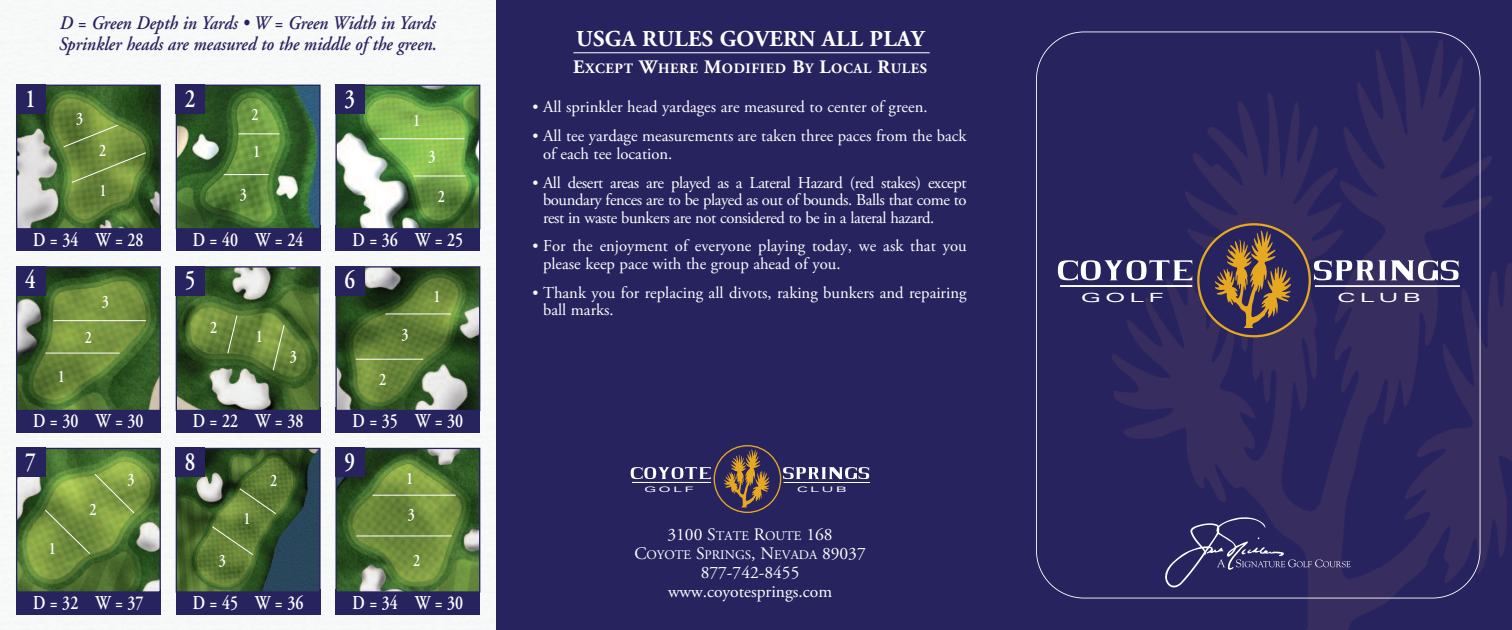
<style>
.page{position:relative;width:1512px;height:630px;background:#fff}
.page>*{position:absolute;margin:0;border:0;box-sizing:border-box;transform-origin:0 0}
.t1{font:600 26.25px "Adobe Garamond";color:#fff;scale:.8 1}
.t2{font:700 22.75px "Adobe Garamond Pro";letter-spacing:.01em;color:#fff}
.t3{font:600 19.6px "Adobe Garamond";color:#fff;scale:.8 1}
.t4{font:italic 600 19.25px/21px "Adobe Garamond";color:#27235f;scale:.9 1}
.t5{font:17.5px/19.2px "Adobe Garamond Pro";color:#fff;text-align:center}
.t6{font:600 17.5px/36.4px "Adobe Garamond";color:#fff;scale:.8 1}
.t7{font:16.62px/17.5px "Adobe Garamond Pro";color:#fff}
.t8{font:700 14.35px "Adobe Garamond Pro";letter-spacing:.04em;color:#fff}
.t9{font:13.65px "Univers Roman Ext DTC";letter-spacing:.2em;color:#fff;scale:1.75 1}
.t10{font:13.12px "Adobe Garamond Pro";color:#fff}
.t11{font:8.05px "Univers Roman Ext DTC";letter-spacing:.2em;color:#fff;scale:1.75 1}
.s1{font-size:19.07px}
.s2{font-size:15.75px}
.s3{font-size:13.12px}
.s4{font-size:17.5px}
</style>
<div class="page">
<img style="left:1px;top:1px;width:495px;height:629px">
<div style="left:176px;top:226px;width:145px;height:25px;background:#27235f"></div>
<img style="left:178px;top:87px;width:141px;height:140px">
<div style="left:176px;top:85px;width:145px;height:144px;border:1px solid #27235f"></div>
<div style="left:176px;top:85px;width:29px;height:29px;background:#27235f"></div>
<div style="left:496px;top:0;width:1016px;height:630px;background:#27235f"></div>
<img style="left:1109px;top:33px;width:403px;height:597px">
<div style="left:1036px;top:32px;width:445px;height:567px;border:2px solid #fff;border-radius:48px"></div>
<hr style="left:1060px;top:285px;width:132px;height:2px;background:#fff">
<svg style="left:1058px;top:260px;width:134px;height:20px"></svg>
<hr style="left:1315px;top:285px;width:145px;height:2px;background:#fff">
<svg style="left:1314px;top:260px;width:145px;height:20px"></svg>
<div style="left:1198px;top:224px;width:112px;height:112px;background:#27235f;border-radius:50%"></div>
<div style="left:1197px;top:223px;width:114px;height:114px;border:2px solid #e6a721;border-radius:50%"></div>
<svg style="left:1214px;top:229px;width:78px;height:99px"></svg>
<hr style="left:573px;top:52px;width:357px;height:1px;background:#fff">
<hr style="left:632px;top:482px;width:79px;height:1px;background:#fff">
<svg style="left:631px;top:467px;width:80px;height:12px"></svg>
<hr style="left:784px;top:482px;width:86px;height:1px;background:#fff">
<svg style="left:783px;top:467px;width:86px;height:12px"></svg>
<svg style="left:714px;top:446px;width:67px;height:66px"></svg>
<div style="left:714px;top:445px;width:67px;height:68px;border:1px solid #e6a721;border-radius:50%"></div>
<svg style="left:724px;top:448px;width:46px;height:59px"></svg>
<div style="left:16px;top:226px;width:145px;height:25px;background:#27235f"></div>
<img style="left:18px;top:87px;width:141px;height:140px">
<div style="left:16px;top:85px;width:145px;height:144px;border:1px solid #27235f"></div>
<div style="left:16px;top:85px;width:29px;height:29px;background:#27235f"></div>
<div style="left:335px;top:226px;width:145px;height:25px;background:#27235f"></div>
<img style="left:337px;top:87px;width:141px;height:140px">
<div style="left:335px;top:85px;width:145px;height:144px;border:1px solid #27235f"></div>
<div style="left:335px;top:85px;width:30px;height:29px;background:#27235f"></div>
<div style="left:176px;top:407px;width:145px;height:26px;background:#27235f"></div>
<img style="left:178px;top:268px;width:141px;height:141px">
<div style="left:176px;top:266px;width:145px;height:145px;border:1px solid #27235f"></div>
<div style="left:176px;top:266px;width:29px;height:30px;background:#27235f"></div>
<div style="left:16px;top:407px;width:145px;height:26px;background:#27235f"></div>
<img style="left:18px;top:268px;width:141px;height:141px">
<div style="left:16px;top:266px;width:145px;height:145px;border:1px solid #27235f"></div>
<div style="left:16px;top:266px;width:29px;height:30px;background:#27235f"></div>
<div style="left:335px;top:407px;width:145px;height:26px;background:#27235f"></div>
<img style="left:337px;top:268px;width:141px;height:141px">
<div style="left:335px;top:266px;width:145px;height:145px;border:1px solid #27235f"></div>
<div style="left:335px;top:266px;width:30px;height:30px;background:#27235f"></div>
<div style="left:176px;top:589px;width:145px;height:26px;background:#27235f"></div>
<img style="left:178px;top:450px;width:141px;height:141px">
<div style="left:176px;top:448px;width:145px;height:145px;border:1px solid #27235f"></div>
<div style="left:176px;top:448px;width:29px;height:29px;background:#27235f"></div>
<div style="left:16px;top:589px;width:145px;height:26px;background:#27235f"></div>
<img style="left:18px;top:450px;width:141px;height:141px">
<div style="left:16px;top:448px;width:145px;height:145px;border:1px solid #27235f"></div>
<div style="left:16px;top:448px;width:29px;height:29px;background:#27235f"></div>
<div style="left:335px;top:589px;width:145px;height:26px;background:#27235f"></div>
<img style="left:337px;top:450px;width:141px;height:141px">
<div style="left:335px;top:448px;width:145px;height:145px;border:1px solid #27235f"></div>
<div style="left:335px;top:448px;width:30px;height:29px;background:#27235f"></div>
<svg style="left:63px;top:124px;width:84px;height:59px"></svg>
<hr style="left:238px;top:134px;width:42px;height:1px;background:#fff">
<hr style="left:224px;top:174px;width:45px;height:1px;background:#fff">
<hr style="left:379px;top:138px;width:86px;height:1px;background:#fff">
<hr style="left:414px;top:176px;width:52px;height:1px;background:#fff">
<hr style="left:53px;top:320px;width:93px;height:1px;background:#fff">
<hr style="left:45px;top:353px;width:75px;height:1px;background:#fff">
<svg style="left:227px;top:315px;width:11px;height:39px"></svg>
<svg style="left:272px;top:324px;width:13px;height:47px"></svg>
<hr style="left:385px;top:314px;width:66px;height:1px;background:#fff">
<hr style="left:356px;top:359px;width:67px;height:1px;background:#fff">
<svg style="left:44px;top:473px;width:91px;height:82px"></svg>
<svg style="left:239px;top:488px;width:38px;height:27px"></svg>
<svg style="left:212px;top:526px;width:42px;height:30px"></svg>
<hr style="left:372px;top:495px;width:84px;height:1px;background:#fff">
<hr style="left:356px;top:536px;width:96px;height:1px;background:#fff">
<svg style="left:1165px;top:517px;width:186px;height:70px"></svg>
<h1 class="t1" style="left:25px;top:88px;width:15px">1</h1>
<p class="t4" style="left:59px;top:14px;width:422px">D = Green Depth in Yards • W = Green Width in Yards<br>Sprinkler heads are measured to the middle of the green.</p>
<h1 class="t1" style="left:185px;top:88px;width:15px">2</h1>
<h1 class="t1" style="left:345px;top:88px;width:15px">3</h1>
<p class="t6" style="left:251px;top:98px;width:13px">2<br>1</p>
<p class="t6" style="left:76px;top:102px;width:10px">3</p>
<p class="t6" style="left:413px;top:104px;width:10px">1</p>
<p class="t6" style="left:99px;top:134px;width:10px">2</p>
<p class="t6" style="left:100px;top:174px;width:10px">1</p>
<p class="t6" style="left:428px;top:140px;width:10px">3</p>
<p class="t6" style="left:240px;top:178px;width:10px">3</p>
<p class="t6" style="left:438px;top:180px;width:10px">2</p>
<p class="t3" style="left:33px;top:232px;width:140px">D=34 W=28</p>
<p class="t3" style="left:193px;top:232px;width:140px">D=40 W=24</p>
<p class="t3" style="left:353px;top:232px;width:140px">D=36 W=25</p>
<h1 class="t1" style="left:25px;top:269px;width:15px">4</h1>
<p class="t6" style="left:102px;top:285px;width:10px">3</p>
<h1 class="t1" style="left:185px;top:269px;width:15px">5</h1>
<h1 class="t1" style="left:345px;top:269px;width:15px">6</h1>
<p class="t6" style="left:433px;top:280px;width:10px">1</p>
<p class="t6" style="left:85px;top:320px;width:10px">2</p>
<p class="t6" style="left:210px;top:311px;width:10px">2</p>
<p class="t6" style="left:256px;top:320px;width:10px">1</p>
<p class="t6" style="left:402px;top:318px;width:10px">3</p>
<p class="t6" style="left:290px;top:340px;width:10px">3</p>
<p class="t6" style="left:58px;top:360px;width:10px">1</p>
<p class="t6" style="left:379px;top:363px;width:10px">2</p>
<p class="t3" style="left:33px;top:413px;width:140px">D=30 W=30</p>
<p class="t3" style="left:193px;top:413px;width:140px">D=22 W=38</p>
<p class="t3" style="left:353px;top:413px;width:140px">D=35 W=30</p>
<h1 class="t1" style="left:25px;top:451px;width:15px">7</h1>
<p class="t6" style="left:127px;top:463px;width:10px">3</p>
<h1 class="t1" style="left:185px;top:451px;width:15px">8</h1>
<p class="t6" style="left:270px;top:464px;width:10px">2</p>
<h1 class="t1" style="left:345px;top:451px;width:15px">9</h1>
<p class="t6" style="left:406px;top:462px;width:10px">1</p>
<p class="t6" style="left:49px;top:532px;width:10px">1</p>
<p class="t6" style="left:90px;top:493px;width:10px">2</p>
<p class="t6" style="left:219px;top:543px;width:10px">3</p>
<p class="t6" style="left:243px;top:501px;width:10px">1</p>
<p class="t6" style="left:408px;top:498px;width:10px">3</p>
<p class="t6" style="left:413px;top:544px;width:10px">2</p>
<p class="t3" style="left:33px;top:595px;width:140px">D=32 W=37</p>
<p class="t3" style="left:193px;top:595px;width:140px">D=45 W=36</p>
<p class="t3" style="left:353px;top:595px;width:140px">D=34 W=30</p>
<h2 class="t2" style="left:576px;top:30px;width:350px">USGA RULES GOVERN ALL PLAY</h2>
<p class="t8" style="left:573px;top:62px;width:355px"><span class="s1">E</span>XCEPT <span class="s1">W</span>HERE <span class="s1">M</span>ODIFIED <span class="s1">B</span>Y <span class="s1">L</span>OCAL <span class="s1">R</span>ULES</p>
<p class="t7" style="left:533px;top:100px;width:397px"><span class="s2">•</span> All sprinkler head yardages are measured to center of green.</p>
<p class="t7" style="left:543px;top:129px;width:425px;text-indent:-10px"><span class="s2">•</span> All tee yardage measurements are taken three paces from the back of each tee location.</p>
<p class="t7" style="left:543px;top:175px;width:425px;text-align:justify;text-indent:-11px"><span class="s2">•</span> All desert areas are played as a Lateral Hazard (red stakes) except boundary fences are to be played as out of bounds. Balls that come to rest in waste bunkers are not considered to be in a lateral hazard.</p>
<p class="t7" style="left:543px;top:239px;width:425px;text-indent:-10px"><span class="s2">•</span> For the enjoyment of everyone playing today, we ask that you please keep pace with the group ahead of you.</p>
<p class="t7" style="left:543px;top:285px;width:425px;text-indent:-10px"><span class="s2">•</span> Thank you for replacing all divots, raking bunkers and repairing ball marks.</p>
<p class="t11" style="left:645px;top:487px;width:30px">GOLF</p>
<p class="t11" style="left:797px;top:487px;width:30px">CLUB</p>
<p class="t5" style="left:667px;top:526px;width:167px">3100 S<span class="s3">TATE</span> R<span class="s3">OUTE</span> 168</p>
<p class="t10" style="left:634px;top:549px;width:233px"><span class="s4">C</span>OYOTE <span class="s4">S</span>PRINGS<span class="s4">, N</span>EVADA <span class="s4">89037</span></p>
<p class="t5" style="left:668px;top:564px;width:166px">877-742-8455 www.coyotesprings.com</p>
<p class="t9" style="left:1081px;top:293px;width:49px">GOLF</p>
<p class="t9" style="left:1338px;top:293px;width:49px">CLUB</p>
</div>
